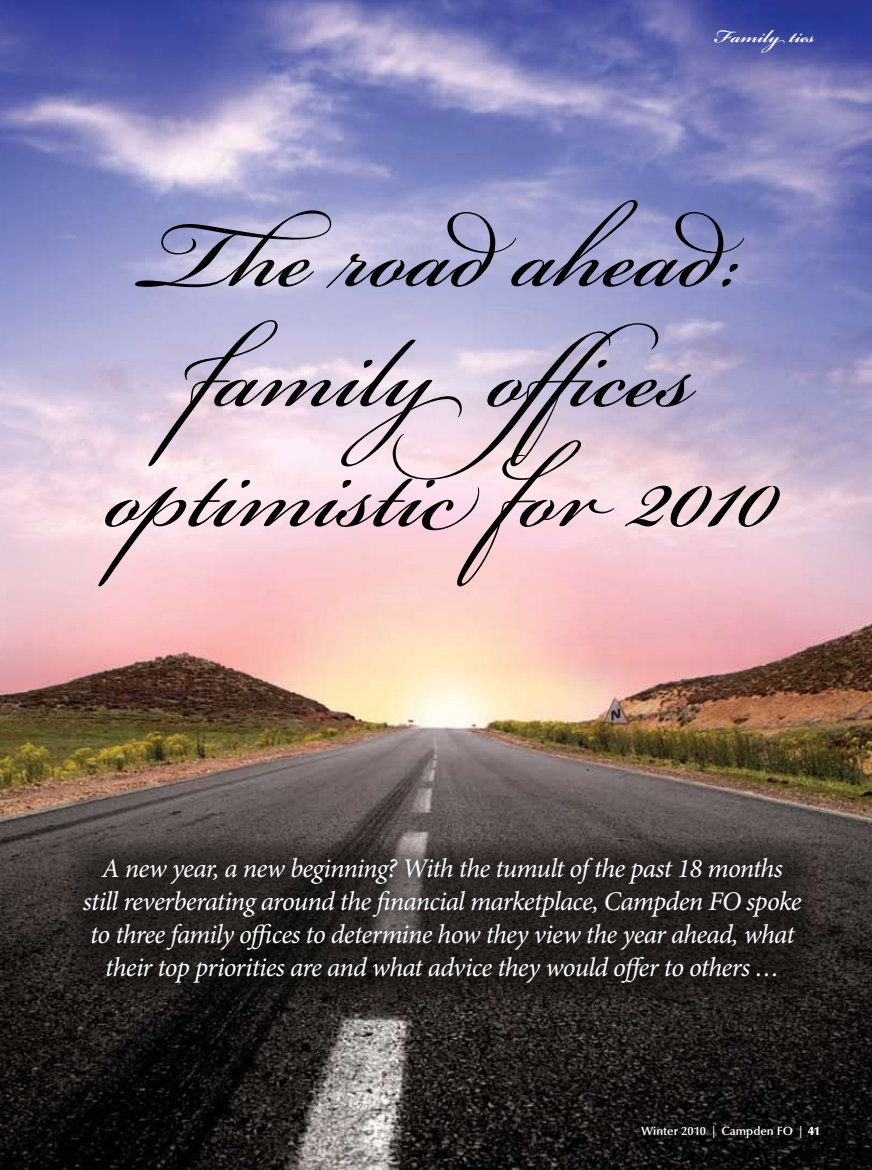
<style>
.page{position:relative;width:872px;height:1170px;background:#fff}
.page>*{position:absolute;margin:0;border:0;box-sizing:border-box;transform-origin:0 0}
.t1{font:150px/120px "Bickham Script Pro";color:#000;text-align:center}
.t2{font:italic 27px/33px "Minion Pro";letter-spacing:-.025em;color:#fff;text-align:center}
.t3{font:700 27px "Bickham Script Pro";color:#fff}
.t4{font:600 12px "Optima LT Std";color:#fff}
.t5{font:9px "Futura Std";color:#000}
.s1{font-weight:900}
</style>
<div class="page">
<img style="left:0;top:0;width:872px;height:1169px">
<svg style="left:68px;top:840px;width:748px;height:161px;background:#4a4240"></svg>
<div style="left:73px;top:848px;width:747px;height:153px;background:#000;opacity:.75"></div>
<p class="t3" style="left:714px;top:17px;width:102px">Family ties</p>
<h1 class="t1" style="left:107px;top:174px;width:685px">The road ahead: family offices optimistic for 2010</h1>
<p class="t2" style="left:83px;top:852px;width:720px">A new year, a new beginning? With the tumult of the past 18 months still reverberating around the financial marketplace, Campden FO spoke to three family offices to determine how they view the year ahead, what their top priorities are and what advice they would offer to others …</p>
<p class="t5" style="left:45px;top:1092px;width:33px;rotate:-90deg">Istock</p>
<p class="t4" style="left:641px;top:1123px;width:180px">Winter 2010 | Campden FO | <span class="s1">41</span></p>
</div>
